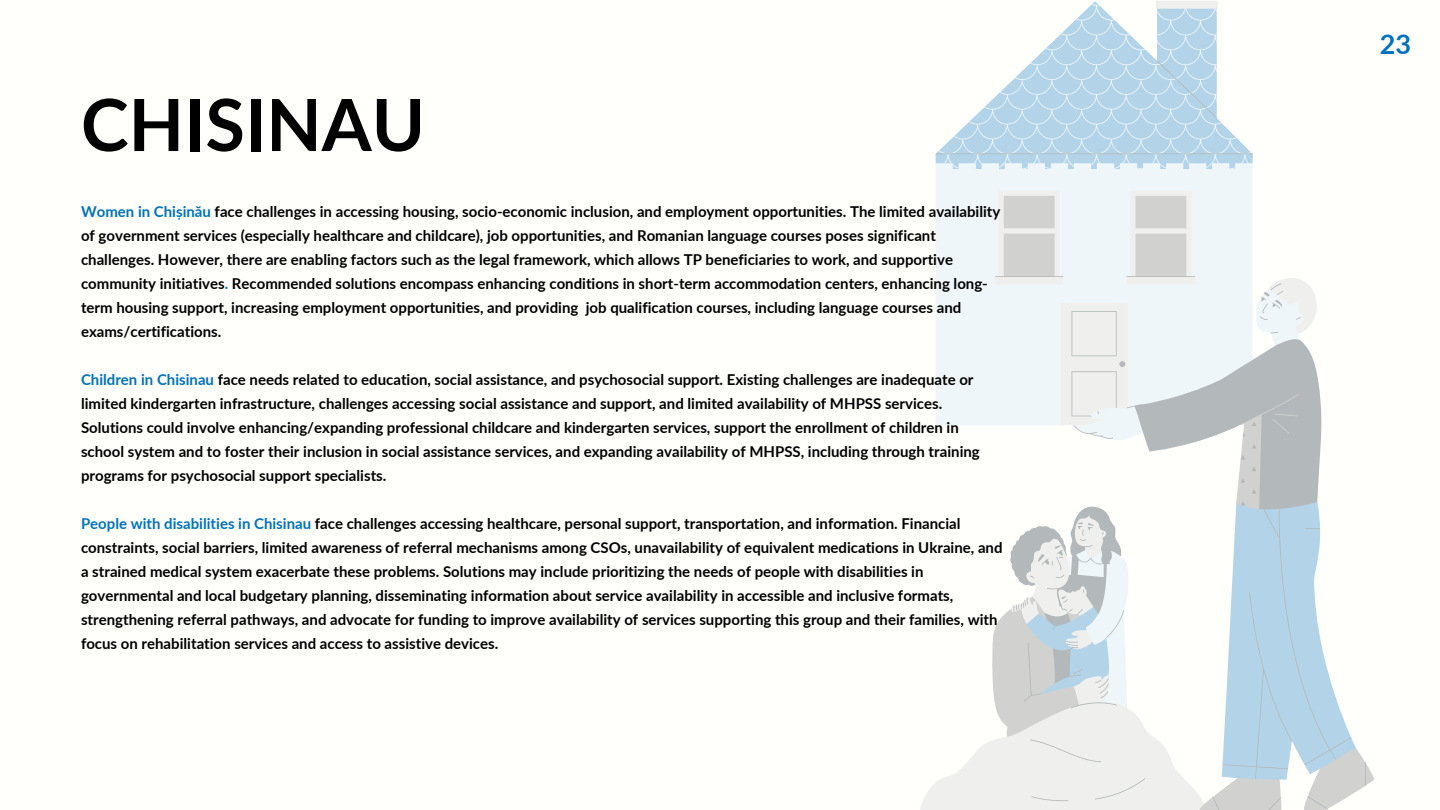
<style>
.page{position:relative;width:1440px;height:810px;background:#fff}
.page>*{position:absolute;margin:0;border:0;box-sizing:border-box;transform-origin:0 0}
.t1{font:700 72px "Lato";color:#000}
.t2{font:700 27px "Lato";color:#0072bc}
.t3{font:700 15px/24px "Lato";color:#000}
.s1{color:#0072bc}
</style>
<div class="page">
<svg style="left:1034px;top:1px;width:184px;height:59px;fill:#b7d7ea"></svg>
<svg style="left:936px;top:60px;width:430px;height:750px"></svg>
<p class="t1" style="left:81px;top:80px;width:346px">CHISINAU</p>
<p class="t3" style="left:81px;top:199px;width:921px"><span class="s1">Women in Chișinău</span> face challenges in accessing housing, socio-economic inclusion, and employment opportunities. The limited availability of government services (especially healthcare and childcare), job opportunities, and Romanian language courses poses significant challenges. However, there are enabling factors such as the legal framework, which allows TP beneficiaries to work, and supportive community initiatives<span class="s1">.</span> Recommended solutions encompass enhancing conditions in short-term accommodation centers, enhancing long&shy;term housing support, increasing employment opportunities, and providing job qualification courses, including language courses and exams/certifications.</p>
<p class="t3" style="left:81px;top:367px;width:900px"><span class="s1">Children in Chisinau</span> face needs related to education, social assistance, and psychosocial support. Existing challenges are inadequate or limited kindergarten infrastructure, challenges accessing social assistance and support, and limited availability of MHPSS services.<br>Solutions could involve enhancing/expanding professional childcare and kindergarten services, support the enrollment of children in school system and to foster their inclusion in social assistance services, and expanding availability of MHPSS, including through training programs for psychosocial support specialists.</p>
<p class="t3" style="left:81px;top:511px;width:923px"><span class="s1">People with disabilities in Chisinau</span> face challenges accessing healthcare, personal support, transportation, and information. Financial constraints, social barriers, limited awareness of referral mechanisms among CSOs, unavailability of equivalent medications in Ukraine, and a strained medical system exacerbate these problems. Solutions may include prioritizing the needs of people with disabilities in governmental and local budgetary planning, disseminating information about service availability in accessible and inclusive formats, strengthening referral pathways, and advocate for funding to improve availability of services supporting this group and their families, with focus on rehabilitation services and access to assistive devices.</p>
<p class="t2" style="left:1380px;top:27px;width:33px">23</p>
</div>
